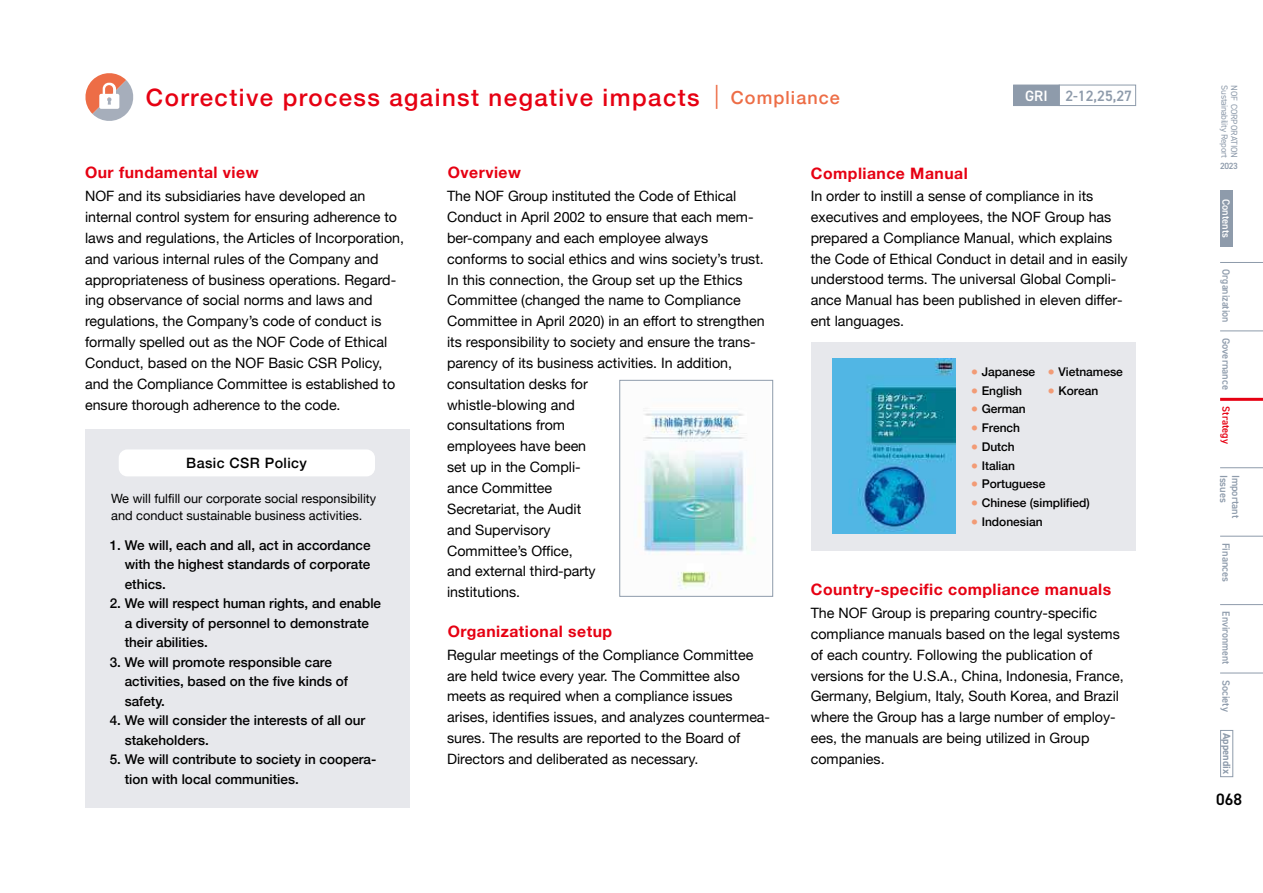
<style>
.page{position:relative;width:1263px;height:893px;background:#fff}
.page>*{position:absolute;margin:0;border:0;box-sizing:border-box;transform-origin:0 0}
.t1{font:500 24px "Helvetica Neue";letter-spacing:.06em;color:#e60012}
.t2{font:600 16.5px "DIN2014";color:#000}
.t3{font:700 15.75px "Helvetica Neue";letter-spacing:.03em;color:#e60012}
.t4{font:600 15px "DIN2014";color:#8e9bab}
.t5{font:14.25px/20.9px "Helvetica Neue";color:#000}
.t6{font:500 14.25px "Helvetica Neue";letter-spacing:.03em;color:#000}
.t7{font:500 13.5px/19.5px "Helvetica Neue";color:#000}
.t8{font:12.75px/16.5px "Helvetica Neue";color:#000}
.t9{font:500 12px "Helvetica Neue";color:#000}
.t10{font:600 10.5px "DIN2014";color:#8e9bab}
.t11{font:600 10.5px "DIN2014";color:#8e9bab;scale:.95 1}
.t12{font:600 10.5px "DIN2014";color:#8e9bab;scale:.94 1}
.t13{font:700 10.5px "DIN2014";color:#8e9bab}
.t14{font:600 10.5px "DIN2014";color:#fff}
.t15{font:600 10.5px "DIN2014";color:#e60012}
.t16{font:9px "DIN2014";letter-spacing:-.03em;color:#8e9bab}
.t17{font:600 9px "DIN2014";color:#8e9bab}
.s1{font-family:"TBUD Go Std";font-weight:700;color:#ed6d46}
.s2{font-size:18px;color:#ed6d46}
.s3{color:#fff}
.s4{color:#f29b76}
</style>
<div class="page">
<div style="left:811px;top:342px;width:324px;height:209px;background:#e7e8ec"></div>
<img style="left:832px;top:359px;width:124px;height:175px">
<div style="left:85px;top:429px;width:324px;height:379px;background:#e7e8ec"></div>
<div style="left:119px;top:449px;width:256px;height:27px;background:#fff;border-radius:9px"></div>
<img style="left:638px;top:408px;width:118px;height:181px">
<div style="left:619px;top:380px;width:154px;height:217px;border:1px solid #8e9bab"></div>
<svg style="left:85px;top:73px;width:49px;height:48px"></svg>
<div style="left:1059px;top:85px;width:77px;height:21px;border:1px solid #8e9bab"></div>
<div style="left:1014px;top:85px;width:45px;height:21px;background:#8e9bab"></div>
<div style="left:1220px;top:730px;width:13px;height:47px;border:1px solid #8e9bab"></div>
<div style="left:1220px;top:190px;width:12px;height:57px;background:#8e9bab"></div>
<hr style="left:1220px;top:262px;width:43px;height:1px;background:#8e9bab">
<hr style="left:1220px;top:331px;width:43px;height:1px;background:#8e9bab">
<hr style="left:1220px;top:398px;width:43px;height:3px;background:#e60012">
<hr style="left:1220px;top:467px;width:43px;height:1px;background:#8e9bab">
<hr style="left:1220px;top:536px;width:43px;height:1px;background:#8e9bab">
<hr style="left:1220px;top:604px;width:43px;height:1px;background:#8e9bab">
<hr style="left:1220px;top:673px;width:43px;height:1px;background:#8e9bab">
<h1 class="t1" style="left:146px;top:78px;width:695px">Corrective process against negative impacts <span class="s1">｜</span><span class="s2">Compliance</span></h1>
<p class="t4" style="left:1025px;top:86px;width:108px"><span class="s3">GRI</span> 2-12,25,27</p>
<p class="t3" style="left:85px;top:160px;width:175px">Our fundamental view</p>
<p class="t3" style="left:448px;top:160px;width:75px">Overview</p>
<p class="t5" style="left:85px;top:186px;width:321px">NOF and its subsidiaries have developed an internal control system for ensuring adherence to laws and regulations, the Articles of Incorporation, and various internal rules of the Company and appropriateness of business operations. Regard&shy;ing observance of social norms and laws and regulations, the Company’s code of conduct is formally spelled out as the NOF Code of Ethical Conduct, based on the NOF Basic CSR Policy, and the Compliance Committee is established to ensure thorough adherence to the code.</p>
<p class="t5" style="left:447px;top:186px;width:319px">The NOF Group instituted the Code of Ethical<br>Conduct in April 2002 to ensure that each mem&shy;ber-company and each employee always conforms to social ethics and wins society’s trust.<br>In this connection, the Group set up the Ethics<br>Committee (changed the name to Compliance<br>Committee in April 2020) in an effort to strengthen its responsibility to society and ensure the trans&shy;parency of its business activities. In addition, consultation desks for<br>whistle-blowing and<br>consultations from<br>employees have been<br>set up in the Compli-<br>ance Committee<br>Secretariat, the Audit<br>and Supervisory<br>Committee’s Office,<br>and external third-party<br>institutions.</p>
<p class="t6" style="left:186px;top:452px;width:122px">Basic CSR Policy</p>
<p class="t8" style="left:111px;top:491px;width:267px">We will fulfill our corporate social responsibility and conduct sustainable business activities.</p>
<p class="t7" style="left:125px;top:534px;width:247px;text-align:justify;text-indent:-15px">1. We will, each and all, act in accordance with the highest standards of corporate ethics.</p>
<p class="t7" style="left:125px;top:593px;width:258px;text-indent:-15px">2. We will respect human rights, and enable a diversity of personnel to demonstrate their abilities.</p>
<p class="t7" style="left:125px;top:651px;width:225px;text-indent:-15px">3. We will promote responsible care activities, based on the five kinds of safety.</p>
<p class="t7" style="left:125px;top:710px;width:242px;text-indent:-15px">4. We will consider the interests of all our stakeholders.</p>
<p class="t7" style="left:125px;top:749px;width:253px;text-indent:-15px">5. We will contribute to society in coopera&shy;tion with local communities.</p>
<p class="t3" style="left:448px;top:619px;width:166px">Organizational setup</p>
<p class="t5" style="left:447px;top:645px;width:325px">Regular meetings of the Compliance Committee are held twice every year. The Committee also meets as required when a compliance issues arises, identifies issues, and analyzes countermea&shy;sures. The results are reported to the Board of Directors and deliberated as necessary.</p>
<p class="t3" style="left:811px;top:161px;width:158px">Compliance Manual</p>
<p class="t5" style="left:811px;top:186px;width:318px">In order to instill a sense of compliance in its executives and employees, the NOF Group has prepared a Compliance Manual, which explains the Code of Ethical Conduct in detail and in easily understood terms. The universal Global Compli&shy;ance Manual has been published in eleven differ&shy;ent languages.</p>
<p class="t9" style="left:1048px;top:362px;width:77px"><span class="s4">●</span> Vietnamese</p>
<p class="t9" style="left:1048px;top:381px;width:52px"><span class="s4">●</span> Korean</p>
<p class="t9" style="left:971px;top:362px;width:66px"><span class="s4">●</span> Japanese</p>
<p class="t9" style="left:971px;top:381px;width:53px"><span class="s4">●</span> English</p>
<p class="t9" style="left:971px;top:400px;width:56px"><span class="s4">●</span> German</p>
<p class="t9" style="left:971px;top:418px;width:51px"><span class="s4">●</span> French</p>
<p class="t9" style="left:971px;top:437px;width:45px"><span class="s4">●</span> Dutch</p>
<p class="t9" style="left:971px;top:456px;width:46px"><span class="s4">●</span> Italian</p>
<p class="t9" style="left:971px;top:474px;width:76px"><span class="s4">●</span> Portuguese</p>
<p class="t9" style="left:971px;top:493px;width:121px"><span class="s4">●</span> Chinese (simplified)</p>
<p class="t9" style="left:971px;top:512px;width:73px"><span class="s4">●</span> Indonesian</p>
<p class="t3" style="left:811px;top:577px;width:302px">Country-specific compliance manuals</p>
<p class="t5" style="left:811px;top:603px;width:315px">The NOF Group is preparing country-specific compliance manuals based on the legal systems of each country. Following the publication of versions for the U.S.A., China, Indonesia, France, Germany, Belgium, Italy, South Korea, and Brazil where the Group has a large number of employ&shy;ees, the manuals are being utilized in Group companies.</p>
<p class="t16" style="left:1230px;top:85px;width:74px;rotate:90deg">Sustainability Report</p>
<p class="t16" style="left:1240px;top:85px;width:74px;rotate:90deg">NOF CORPORATION</p>
<p class="t17" style="left:1220px;top:160px;width:19px">2023</p>
<p class="t14" style="left:1233px;top:199px;width:41px;rotate:90deg">Contents</p>
<p class="t11" style="left:1233px;top:269px;width:57px;rotate:90deg">Organization</p>
<p class="t10" style="left:1233px;top:338px;width:53px;rotate:90deg">Governance</p>
<p class="t15" style="left:1233px;top:406px;width:39px;rotate:90deg">Strategy</p>
<p class="t10" style="left:1231px;top:474px;width:30px;rotate:90deg">Issues</p>
<p class="t10" style="left:1243px;top:474px;width:45px;rotate:90deg">Important</p>
<p class="t10" style="left:1233px;top:543px;width:40px;rotate:90deg">Finances</p>
<p class="t12" style="left:1233px;top:611px;width:58px;rotate:90deg">Environment</p>
<p class="t10" style="left:1233px;top:680px;width:34px;rotate:90deg">Society</p>
<p class="t13" style="left:1234px;top:733px;width:43px;rotate:90deg">Appendix</p>
<p class="t2" style="left:1216px;top:789px;width:27px">068</p>
</div>
